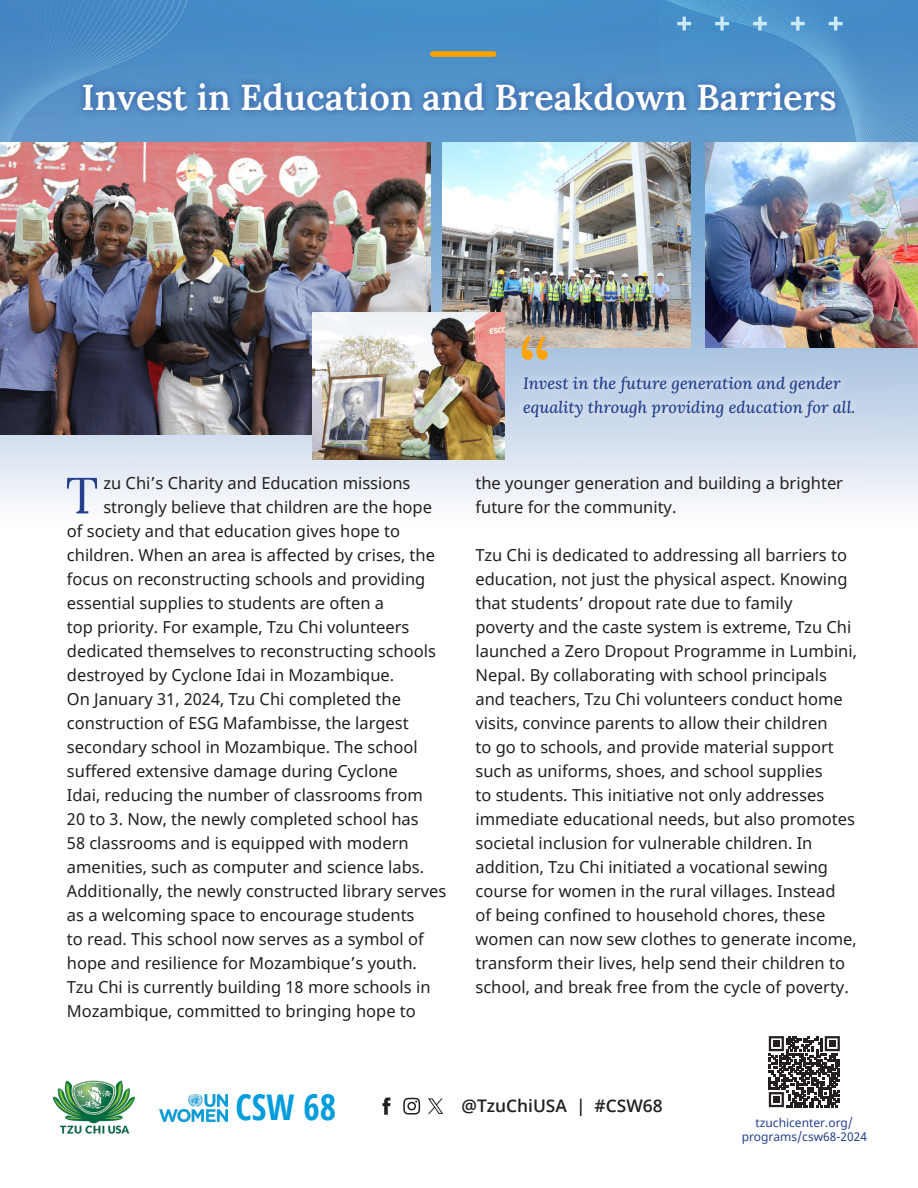
<style>
.page{position:relative;width:918px;height:1188px;background:#fff}
.page>*{position:absolute;margin:0;border:0;box-sizing:border-box;transform-origin:0 0}
.t1{font:50.85px "Lora";color:#253f8e}
.t2{font:36px "Lora";color:#fff}
.t3{font:700 condensed 35.4px "Open Sans";color:#009ddc}
.t4{font:600 17.4px "Open Sans";color:#231f20}
.t5{font:16.5px/24px "Noto Sans";color:#231f20}
.t6{font:italic 16.5px/24px "Lora";color:#253f8e}
.t7{font:12px/13.5px "Noto Sans";color:#253f8e;text-align:center}
</style>
<div class="page">
<img style="left:0;top:0;width:918px;height:502px">
<img style="left:52px;top:1080px;width:83px;height:54px">
<img style="left:159px;top:1094px;width:69px;height:27px">
<svg style="left:769px;top:1036px;width:71px;height:71px"></svg>
<div style="left:773px;top:1040px;width:7px;height:7px;background:#231f20"></div>
<div style="left:829px;top:1040px;width:7px;height:7px;background:#231f20"></div>
<div style="left:773px;top:1096px;width:7px;height:7px;background:#231f20"></div>
<svg style="left:428px;top:1098px;width:15px;height:16px"></svg>
<svg style="left:382px;top:1098px;width:9px;height:17px"></svg>
<svg style="left:403px;top:1098px;width:17px;height:17px"></svg>
<div style="left:430px;top:51px;width:66px;height:6px;background:#ffa300;border-radius:3px"></div>
<div style="left:75px;top:75px;width:768px;height:44px;background:#253f8e;opacity:.75"></div>
<div style="left:514px;top:367px;width:349px;height:60px;background:#fff;opacity:.75"></div>
<img style="left:442px;top:143px;width:249px;height:205px">
<img style="left:706px;top:143px;width:212px;height:205px">
<img style="left:0;top:143px;width:430px;height:291px">
<svg style="left:522px;top:336px;width:26px;height:24px"></svg>
<img style="left:313px;top:312px;width:191px;height:148px">
<p class="t2" style="left:81px;top:70px;width:757px">Invest in Education and Breakdown Barriers</p>
<p class="t1" style="left:66px;top:457px;width:34px">T</p>
<p class="t5" style="left:103px;top:472px;width:309px">zu Chi’s Charity and Education missions</p>
<p class="t5" style="left:103px;top:496px;width:330px">strongly believe that children are the hope</p>
<p class="t5" style="left:67px;top:520px;width:335px">of society and that education gives hope to</p>
<p class="t5" style="left:67px;top:544px;width:370px">children. When an area is affected by crises, the</p>
<p class="t5" style="left:67px;top:568px;width:360px">focus on reconstructing schools and providing</p>
<p class="t5" style="left:67px;top:592px;width:319px">essential supplies to students are often a</p>
<p class="t5" style="left:67px;top:616px;width:344px">top priority. For example, Tzu Chi volunteers</p>
<p class="t5" style="left:67px;top:640px;width:371px">dedicated themselves to reconstructing schools</p>
<p class="t5" style="left:67px;top:664px;width:329px">destroyed by Cyclone Idai in Mozambique.</p>
<p class="t5" style="left:67px;top:688px;width:336px">On January 31, 2024, Tzu Chi completed the</p>
<p class="t5" style="left:67px;top:712px;width:343px">construction of ESG Mafambisse, the largest</p>
<p class="t5" style="left:67px;top:736px;width:352px">secondary school in Mozambique. The school</p>
<p class="t5" style="left:67px;top:760px;width:333px">suffered extensive damage during Cyclone</p>
<p class="t5" style="left:67px;top:784px;width:358px">Idai, reducing the number of classrooms from</p>
<p class="t5" style="left:67px;top:808px;width:353px">20 to 3. Now, the newly completed school has</p>
<p class="t5" style="left:67px;top:832px;width:343px">58 classrooms and is equipped with modern</p>
<p class="t5" style="left:67px;top:856px;width:359px">amenities, such as computer and science labs.</p>
<p class="t5" style="left:67px;top:880px;width:381px">Additionally, the newly constructed library serves</p>
<p class="t5" style="left:67px;top:904px;width:349px">as a welcoming space to encourage students</p>
<p class="t5" style="left:67px;top:928px;width:358px">to read. This school now serves as a symbol of</p>
<p class="t5" style="left:67px;top:952px;width:352px">hope and resilience for Mozambique’s youth.</p>
<p class="t5" style="left:67px;top:976px;width:365px">Tzu Chi is currently building 18 more schools in</p>
<p class="t5" style="left:67px;top:1000px;width:350px">Mozambique, committed to bringing hope to</p>
<p class="t6" style="left:523px;top:371px;width:334px">Invest in the future generation and gender equality through providing education for all.</p>
<p class="t5" style="left:476px;top:472px;width:369px">the younger generation and building a brighter future for the community.</p>
<p class="t5" style="left:476px;top:544px;width:383px">Tzu Chi is dedicated to addressing all barriers to education, not just the physical aspect. Knowing that students’ dropout rate due to family<br>poverty and the caste system is extreme, Tzu Chi launched a Zero Dropout Programme in Lumbini, Nepal. By collaborating with school principals and teachers, Tzu Chi volunteers conduct home visits, convince parents to allow their children<br>to go to schools, and provide material support such as uniforms, shoes, and school supplies<br>to students. This initiative not only addresses immediate educational needs, but also promotes societal inclusion for vulnerable children. In addition, Tzu Chi initiated a vocational sewing course for women in the rural villages. Instead<br>of being confined to household chores, these women can now sew clothes to generate income, transform their lives, help send their children to school, and break free from the cycle of poverty.</p>
<h3 class="t3" style="left:236px;top:1083px;width:102px">CSW 68</h3>
<p class="t4" style="left:461px;top:1094px;width:203px">@TzuChiUSA | #CSW68</p>
<p class="t7" style="left:742px;top:1116px;width:127px">tzuchicenter.org/ programs/csw68-2024</p>
</div>
